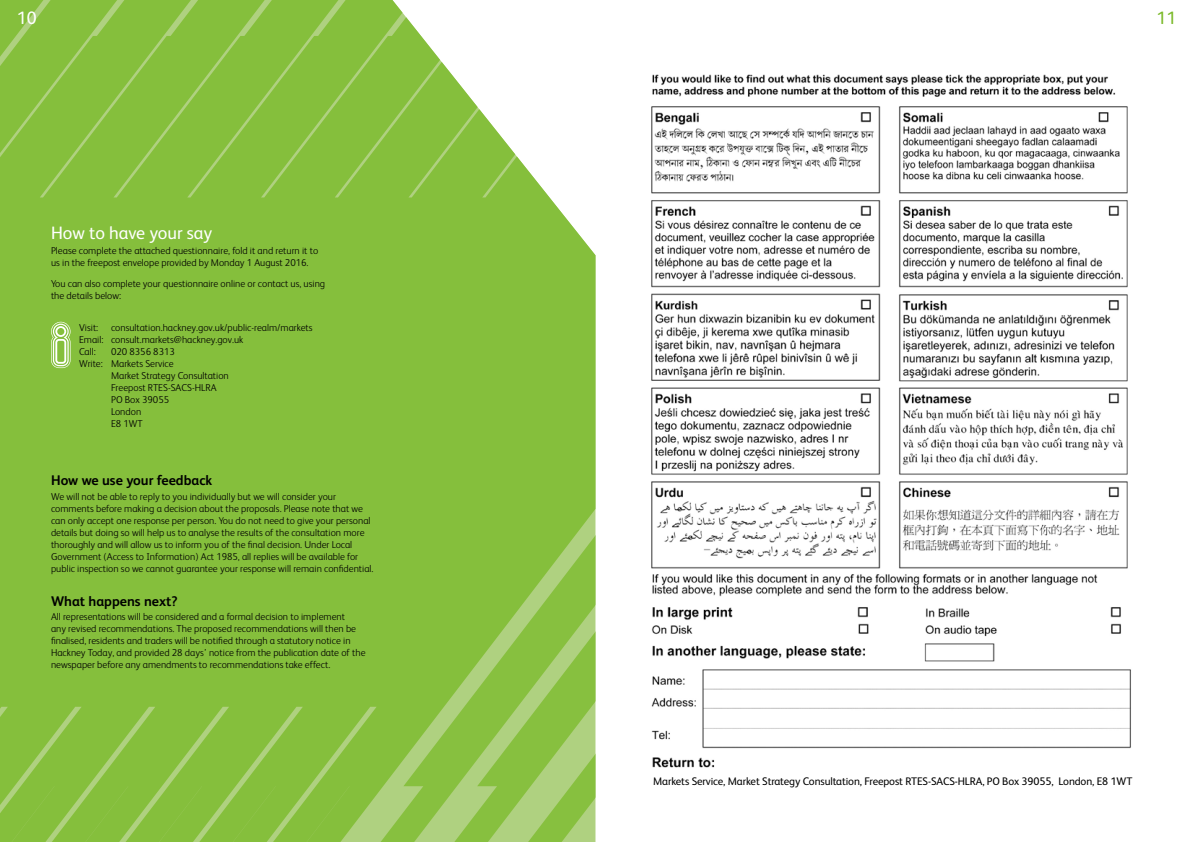
<style>
.page{position:relative;width:1191px;height:842px;background:#fff}
.page>*{position:absolute;margin:0;border:0;box-sizing:border-box;transform-origin:0 0}
.t1{font:18px "FS Albert";color:#fff}
.t2{font:18px "FS Albert";color:#7ab929}
.t3{font:700 14px "FS Albert";color:#000}
.t4{font:11px "FS Albert";letter-spacing:-.01em;color:#000}
.t5{font:300 10px/12px "FS Albert";color:#000}
</style>
<div class="page">
<img style="left:651px;top:74px;width:480px;height:694px">
<div style="left:0;top:0;width:421px;height:842px;background:#85bf3c"></div>
<div style="left:344px;top:36px;width:74px;height:806px;background:#85bf3c"></div>
<svg style="left:418px;top:36px;width:85px;height:806px;fill:#85bf3c"></svg>
<svg style="left:492px;top:139px;width:74px;height:703px;fill:#85bf3c"></svg>
<svg style="left:566px;top:218px;width:29px;height:624px"></svg>
<svg style="left:51px;top:322px;width:20px;height:46px"></svg>
<h1 class="t1" style="left:17px;top:6px;width:21px">10</h1>
<h1 class="t2" style="left:1157px;top:6px;width:21px">11</h1>
<h1 class="t1" style="left:51px;top:221px;width:163px">How to have your say</h1>
<p class="t5" style="left:51px;top:244px;width:269px">Please complete the attached questionnaire, fold it and return it to us in the freepost envelope provided by Monday 1 August 2016.</p>
<p class="t5" style="left:51px;top:277px;width:276px">You can also complete your questionnaire online or contact us, using the details below:</p>
<p class="t5" style="left:79px;top:321px;width:21px">Visit:</p>
<p class="t5" style="left:79px;top:321px;width:235px;text-indent:32px">consultation.hackney.gov.uk/public-realm/markets<br>Email: consult.markets@hackney.gov.uk<br>Call:</p>
<p class="t5" style="left:111px;top:345px;width:65px">020 8356 8313</p>
<p class="t5" style="left:79px;top:357px;width:96px">Write: Markets Service</p>
<p class="t5" style="left:111px;top:369px;width:119px">Market Strategy Consultation</p>
<p class="t5" style="left:111px;top:381px;width:107px">Freepost RTES-SACS-HLRA</p>
<p class="t5" style="left:111px;top:393px;width:60px">PO Box 39055</p>
<p class="t5" style="left:111px;top:405px;width:32px">London</p>
<p class="t5" style="left:111px;top:417px;width:33px">E8 1WT</p>
<h2 class="t3" style="left:51px;top:471px;width:163px">How we use your feedback</h2>
<p class="t5" style="left:51px;top:490px;width:324px">We will not be able to reply to you individually but we will consider your comments before making a decision about the proposals. Please note that we can only accept one response per person. You do not need to give your personal details but doing so will help us to analyse the results of the consultation more thoroughly and will allow us to inform you of the final decision. Under Local Government (Access to Information) Act 1985, all replies will be available for public inspection so we cannot guarantee your response will remain confidential.</p>
<h2 class="t3" style="left:51px;top:591px;width:128px">What happens next?</h2>
<p class="t5" style="left:51px;top:610px;width:316px">All representations will be considered and a formal decision to implement<br>any revised recommendations. The proposed recommendations will then be finalised, residents and traders will be notified through a statutory notice in Hackney Today, and provided 28 days’ notice from the publication date of the newspaper before any amendments to recommendations take effect.</p>
<p class="t4" style="left:653px;top:774px;width:481px">Markets Service, Market Strategy Consultation, Freepost RTES-SACS-HLRA, PO Box 39055, London, E8 1WT</p>
</div>
